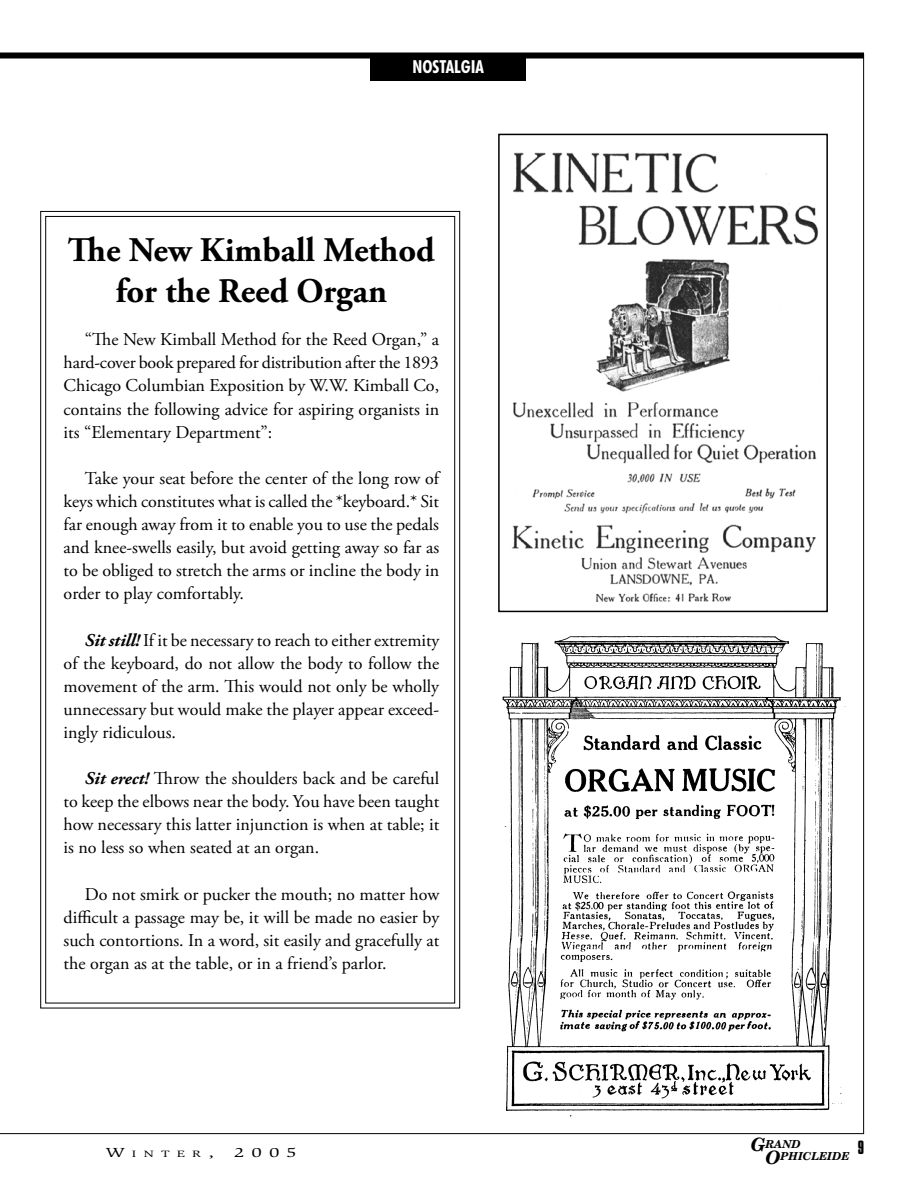
<style>
.page{position:relative;width:918px;height:1188px;background:#fff}
.page>*{position:absolute;margin:0;border:0;box-sizing:border-box;transform-origin:0 0}
.t1{font:700 34.5px/41.4px "Adobe Garamond Pro";color:#000;text-align:center}
.t2{font:italic 700 18.3px "Century Schoolbook BT";color:#000}
.t3{font:18px/23.1px "Adobe Garamond Pro";color:#000;text-align:justify}
.t4{font:700 condensed 18px "Futura BT";color:#fff}
.t5{font:16.5px "Compacta BT";color:#000}
.t6{font:13.5px "Slimbach";color:#000;scale:1.5 1}
.t7{font:italic 700 10.95px "Century Schoolbook BT";color:#000}
.t8{font:9.45px "Slimbach";color:#000;scale:1.5 1}
.s1{font-weight:700;font-style:italic}
.s2{font-size:13.5px}
.s3{font-size:18.3px}
</style>
<div class="page">
<div style="left:0;top:52px;width:864px;height:6px;background:#000"></div>
<img style="left:502px;top:636px;width:344px;height:481px">
<img style="left:512px;top:152px;width:307px;height:450px">
<div style="left:498px;top:134px;width:330px;height:478px;border:2px solid #000"></div>
<div style="left:370px;top:56px;width:156px;height:25px;background:#000"></div>
<svg style="left:40px;top:210px;width:421px;height:799px"></svg>
<p class="t4" style="left:412px;top:56px;width:73px">NOSTALGIA</p>
<h1 class="t1" style="left:68px;top:230px;width:368px">The New Kimball Method for the Reed Organ</h1>
<p class="t3" style="left:64px;top:329px;width:377px;text-indent:21px">“The New Kimball Method for the Reed Organ,” a hard-cover book prepared for distribution after the 1893<br>Chicago Columbian Exposition by W.W. Kimball Co, contains the following advice for aspiring organists in its “Elementary Department”:</p>
<p class="t3" style="left:64px;top:467px;width:377px;text-indent:21px">Take your seat before the center of the long row of keys which constitutes what is called the *keyboard.* Sit far enough away from it to enable you to use the pedals and knee-swells easily, but avoid getting away so far as to be obliged to stretch the arms or incline the body in order to play comfortably.</p>
<p class="t3" style="left:64px;top:629px;width:377px;text-indent:21px"><span class="s1">Sit still!</span> If it be necessary to reach to either extremity of the keyboard, do not allow the body to follow the movement of the arm. This would not only be wholly unnecessary but would make the player appear exceed&shy;ingly ridiculous.</p>
<p class="t3" style="left:64px;top:767px;width:377px;text-indent:21px"><span class="s1">Sit erect!</span> Throw the shoulders back and be careful to keep the elbows near the body. You have been taught how necessary this latter injunction is when at table; it is no less so when seated at an organ.</p>
<p class="t3" style="left:64px;top:883px;width:378px;text-indent:21px">Do not smirk or pucker the mouth; no matter how difficult a passage may be, it will be made no easier by such contortions. In a word, sit easily and gracefully at the organ as at the table, or in a friend’s parlor.</p>
<p class="t2" style="left:751px;top:1132px;width:16px">G</p>
<p class="t5" style="left:858px;top:1138px;width:8px">9</p>
<p class="t7" style="left:766px;top:1138px;width:37px">RAND</p>
<p class="t8" style="left:105px;top:1149px;width:74px"><span class="s2">W</span>INTER<span class="s2">,</span></p>
<p class="t6" style="left:234px;top:1145px;width:43px">2005</p>
<p class="t7" style="left:765px;top:1149px;width:86px"><span class="s3">O</span>PHICLEIDE</p>
</div>
